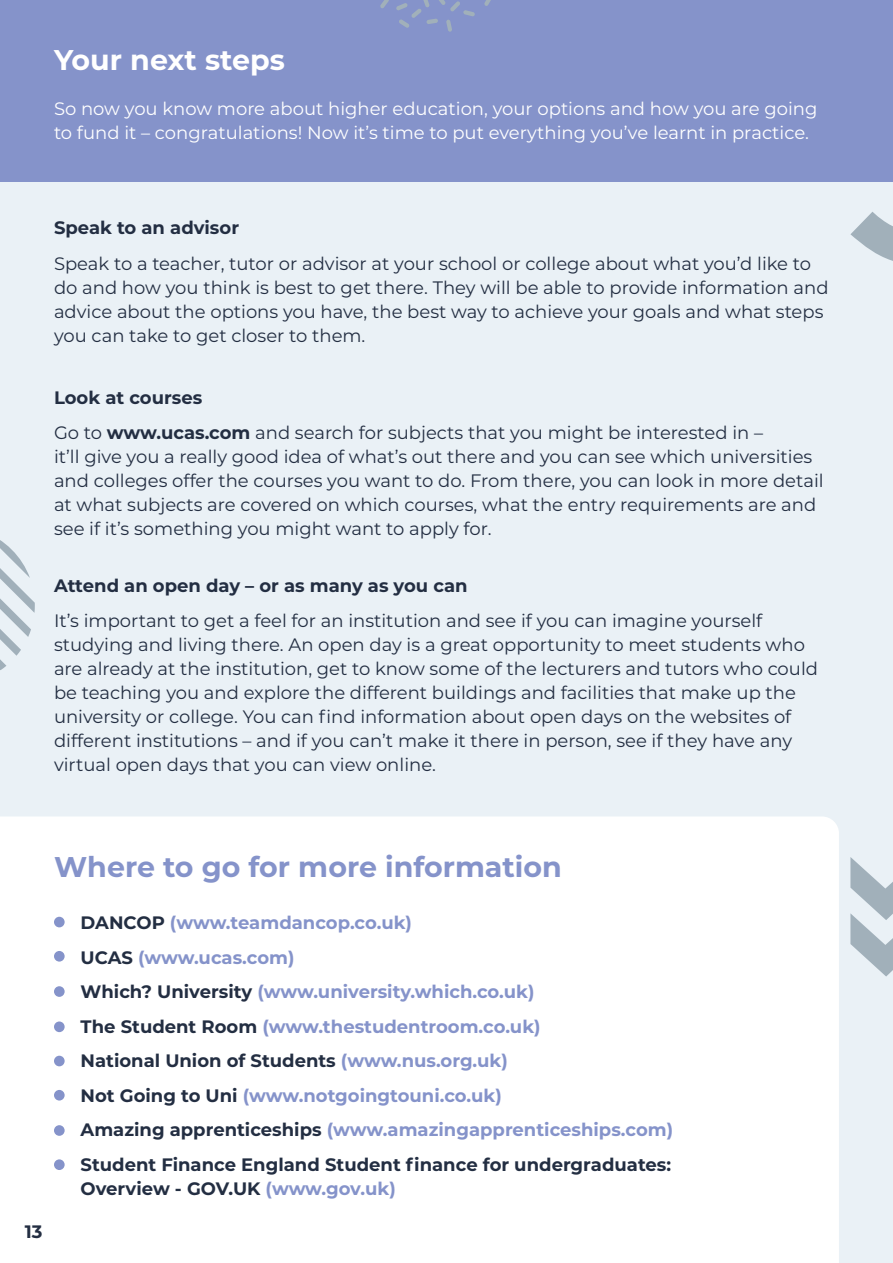
<style>
.page{position:relative;width:893px;height:1263px;background:#eaf1f6}
.page>*{position:absolute;margin:0;border:0;box-sizing:border-box;transform-origin:0 0}
.t1{font:700 28.5px "Montserrat";color:#8593ca}
.t2{font:700 28.5px "Montserrat";color:#fff}
.t3{font:18px/24px "Montserrat";color:#232e42}
.t4{font:700 18px/34.5px "Montserrat";color:#8593ca}
.t5{font:18px/24px "Montserrat";color:#fff}
.t6{font:700 18px "Montserrat";color:#232e42}
.s1{font-weight:700}
.s2{color:#232e42}
.s3{color:#8593ca}
</style>
<div class="page">
<div style="left:0;top:817px;width:839px;height:446px;background:#fff"></div>
<div style="left:0;top:0;width:893px;height:181px;background:#8593ca"></div>
<svg style="left:850px;top:181px;width:43px;height:80px"></svg>
<svg style="left:0;top:540px;width:35px;height:130px"></svg>
<svg style="left:850px;top:857px;width:43px;height:119px"></svg>
<div style="left:54px;top:917px;width:11px;height:10px;background:#8593ca;border-radius:50%"></div>
<div style="left:54px;top:951px;width:11px;height:10px;background:#8593ca;border-radius:50%"></div>
<div style="left:54px;top:986px;width:11px;height:11px;background:#8593ca;border-radius:50%"></div>
<div style="left:54px;top:1021px;width:11px;height:11px;background:#8593ca;border-radius:50%"></div>
<div style="left:54px;top:1056px;width:11px;height:10px;background:#8593ca;border-radius:50%"></div>
<div style="left:54px;top:1090px;width:11px;height:10px;background:#8593ca;border-radius:50%"></div>
<div style="left:54px;top:1125px;width:11px;height:11px;background:#8593ca;border-radius:50%"></div>
<div style="left:54px;top:1159px;width:11px;height:11px;background:#8593ca;border-radius:50%"></div>
<svg style="left:380px;top:0;width:9px;height:8px"></svg>
<svg style="left:484px;top:0;width:7px;height:6px"></svg>
<svg style="left:396px;top:0;width:79px;height:32px"></svg>
<h1 class="t2" style="left:54px;top:39px;width:232px">Your next steps</h1>
<p class="t5" style="left:54px;top:96px;width:765px">So now you know more about higher education, your options and how you are going to fund it – congratulations! Now it’s time to put everything you’ve learnt in practice.</p>
<p class="t6" style="left:54px;top:214px;width:187px">Speak to an advisor</p>
<p class="t3" style="left:54px;top:251px;width:776px">Speak to a teacher, tutor or advisor at your school or college about what you’d like to do and how you think is best to get there. They will be able to provide information and advice about the options you have, the best way to achieve your goals and what steps you can take to get closer to them.</p>
<p class="t6" style="left:54px;top:385px;width:150px">Look at courses</p>
<p class="t3" style="left:54px;top:420px;width:771px">Go to <span class="s1">www.ucas.com</span> and search for subjects that you might be interested in –<br>it’ll give you a really good idea of what’s out there and you can see which universities and colleges offer the courses you want to do. From there, you can look in more detail at what subjects are covered on which courses, what the entry requirements are and see if it’s something you might want to apply for.</p>
<p class="t6" style="left:54px;top:573px;width:415px">Attend an open day – or as many as you can</p>
<p class="t3" style="left:54px;top:608px;width:766px">It’s important to get a feel for an institution and see if you can imagine yourself studying and living there. An open day is a great opportunity to meet students who are already at the institution, get to know some of the lecturers and tutors who could be teaching you and explore the different buildings and facilities that make up the university or college. You can find information about open days on the websites of different institutions – and if you can’t make it there in person, see if they have any virtual open days that you can view online.</p>
<p class="t6" style="left:25px;top:1218px;width:19px">13</p>
<h1 class="t1" style="left:54px;top:847px;width:509px">Where to go for more information</h1>
<p class="t4" style="left:81px;top:905px;width:594px"><span class="s2">DANCOP</span> (www.teamdancop.co.uk)<br><span class="s2">UCAS</span> (www.ucas.com)<br><span class="s2">Which? University</span> (www.university.which.co.uk)<br><span class="s2">The Student Room</span> (www.thestudentroom.co.uk)<br><span class="s2">National Union of Students</span> (www.nus.org.uk)<br><span class="s2">Not Going to Uni</span> (www.notgoingtouni.co.uk)<br><span class="s2">Amazing apprenticeships</span> (www.amazingapprenticeships.com)<br><span class="s2">Student Finance England Student finance for undergraduates:</span></p>
<p class="t6" style="left:81px;top:1175px;width:317px">Overview - GOV.UK <span class="s3">(www.gov.uk)</span></p>
</div>
